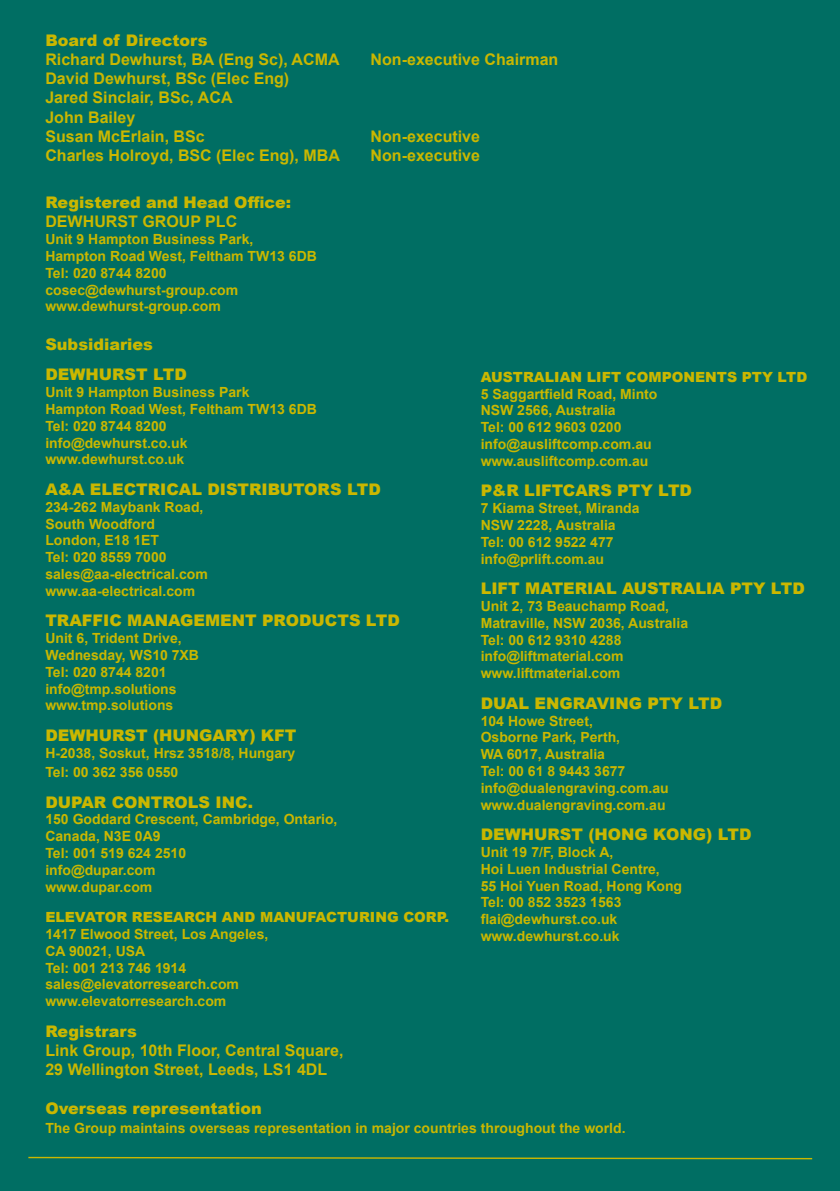
<style>
.page{position:relative;width:840px;height:1191px;background:#fff}
.page>*{position:absolute;margin:0;border:0;box-sizing:border-box;transform-origin:0 0}
.t1{font:900 16px "Arial";color:#cab700}
.t2{font:700 16px "Arial";color:#cab700}
.t3{font:700 14px "Arial";color:#cab700}
.t4{font:900 14px "Arial";color:#cab700}
</style>
<div class="page">
<div style="left:0;top:0;width:839px;height:247px;background:#006e63"></div>
<div style="left:0;top:184px;width:839px;height:264px;background:#006e63"></div>
<div style="left:0;top:400px;width:839px;height:263px;background:#006e63"></div>
<div style="left:0;top:631px;width:839px;height:263px;background:#006e63"></div>
<div style="left:0;top:879px;width:839px;height:263px;background:#006e63"></div>
<div style="left:0;top:944px;width:839px;height:247px;background:#006e63"></div>
<svg style="left:28px;top:1156px;width:785px;height:4px"></svg>
<p class="t1" style="left:45px;top:28px;width:163px">Board of Directors</p>
<p class="t2" style="left:45px;top:50px;width:295px">Richard Dewhurst, BA (Eng Sc), ACMA</p>
<p class="t2" style="left:45px;top:70px;width:245px">David Dewhurst, BSc (Elec Eng)</p>
<p class="t2" style="left:45px;top:89px;width:189px">Jared Sinclair, BSc, ACA</p>
<p class="t2" style="left:45px;top:108px;width:91px">John Bailey</p>
<p class="t2" style="left:45px;top:127px;width:161px">Susan McErlain, BSc</p>
<p class="t2" style="left:45px;top:146px;width:296px">Charles Holroyd, BSC (Elec Eng), MBA</p>
<p class="t2" style="left:370px;top:50px;width:189px">Non-executive Chairman</p>
<p class="t2" style="left:370px;top:127px;width:111px">Non-executive</p>
<p class="t2" style="left:370px;top:146px;width:111px">Non-executive</p>
<p class="t1" style="left:45px;top:191px;width:247px">Registered and Head Office:</p>
<p class="t2" style="left:45px;top:213px;width:193px">DEWHURST GROUP PLC</p>
<p class="t3" style="left:45px;top:232px;width:209px">Unit 9 Hampton Business Park,</p>
<p class="t3" style="left:45px;top:248px;width:273px">Hampton Road West, Feltham TW13 6DB</p>
<p class="t3" style="left:45px;top:265px;width:123px">Tel: 020 8744 8200</p>
<p class="t3" style="left:45px;top:282px;width:194px">cosec@dewhurst-group.com</p>
<p class="t3" style="left:45px;top:299px;width:177px">www.dewhurst-group.com</p>
<p class="t1" style="left:45px;top:332px;width:109px">Subsidiaries</p>
<p class="t1" style="left:45px;top:363px;width:143px">DEWHURST LTD</p>
<p class="t3" style="left:45px;top:384px;width:205px">Unit 9 Hampton Business Park</p>
<p class="t3" style="left:45px;top:401px;width:273px">Hampton Road West, Feltham TW13 6DB</p>
<p class="t3" style="left:45px;top:418px;width:123px">Tel: 020 8744 8200</p>
<p class="t3" style="left:45px;top:435px;width:144px">info@dewhurst.co.uk</p>
<p class="t3" style="left:45px;top:452px;width:140px">www.dewhurst.co.uk</p>
<p class="t1" style="left:45px;top:478px;width:337px">A&amp;A ELECTRICAL DISTRIBUTORS LTD</p>
<p class="t3" style="left:45px;top:499px;width:159px">234-262 Maybank Road,</p>
<p class="t3" style="left:45px;top:516px;width:111px">South Woodford</p>
<p class="t3" style="left:45px;top:533px;width:115px">London, E18 1ET</p>
<p class="t3" style="left:45px;top:549px;width:123px">Tel: 020 8559 7000</p>
<p class="t3" style="left:45px;top:566px;width:164px">sales@aa-electrical.com</p>
<p class="t3" style="left:45px;top:583px;width:151px">www.aa-electrical.com</p>
<p class="t1" style="left:45px;top:609px;width:356px">TRAFFIC MANAGEMENT PRODUCTS LTD</p>
<p class="t3" style="left:45px;top:630px;width:138px">Unit 6, Trident Drive,</p>
<p class="t3" style="left:45px;top:647px;width:155px">Wednesday, WS10 7XB</p>
<p class="t3" style="left:45px;top:664px;width:123px">Tel: 020 8744 8201</p>
<p class="t3" style="left:45px;top:681px;width:133px">info@tmp.solutions</p>
<p class="t3" style="left:45px;top:698px;width:129px">www.tmp.solutions</p>
<p class="t1" style="left:45px;top:723px;width:252px">DEWHURST (HUNGARY) KFT</p>
<p class="t3" style="left:45px;top:745px;width:251px">H-2038, Soskut, Hrsz 3518/8, Hungary</p>
<p class="t3" style="left:45px;top:764px;width:134px">Tel: 00 362 356 0550</p>
<p class="t1" style="left:45px;top:790px;width:209px">DUPAR CONTROLS INC.</p>
<p class="t3" style="left:45px;top:811px;width:293px">150 Goddard Crescent, Cambridge, Ontario,</p>
<p class="t3" style="left:45px;top:828px;width:117px">Canada, N3E 0A9</p>
<p class="t3" style="left:45px;top:845px;width:142px">Tel: 001 519 624 2510</p>
<p class="t3" style="left:45px;top:862px;width:112px">info@dupar.com</p>
<p class="t3" style="left:45px;top:879px;width:108px">www.dupar.com</p>
<p class="t4" style="left:45px;top:907px;width:405px">ELEVATOR RESEARCH AND MANUFACTURING CORP.</p>
<p class="t3" style="left:45px;top:926px;width:224px">1417 Elwood Street, Los Angeles,</p>
<p class="t3" style="left:45px;top:943px;width:101px">CA 90021, USA</p>
<p class="t3" style="left:45px;top:960px;width:142px">Tel: 001 213 746 1914</p>
<p class="t3" style="left:45px;top:976px;width:195px">sales@elevatorresearch.com</p>
<p class="t3" style="left:45px;top:993px;width:182px">www.elevatorresearch.com</p>
<p class="t1" style="left:45px;top:1019px;width:93px">Registrars</p>
<p class="t2" style="left:45px;top:1041px;width:299px">Link Group, 10th Floor, Central Square,</p>
<p class="t2" style="left:45px;top:1060px;width:283px">29 Wellington Street, Leeds, LS1 4DL</p>
<p class="t1" style="left:45px;top:1096px;width:218px">Overseas representation</p>
<p class="t3" style="left:45px;top:1120px;width:581px">The Group maintains overseas representation in major countries throughout the world.</p>
<p class="t4" style="left:480px;top:366px;width:328px">AUSTRALIAN LIFT COMPONENTS PTY LTD</p>
<p class="t3" style="left:480px;top:386px;width:178px">5 Saggartfield Road, Minto</p>
<p class="t3" style="left:480px;top:403px;width:136px">NSW 2566, Australia</p>
<p class="t3" style="left:480px;top:419px;width:142px">Tel: 00 612 9603 0200</p>
<p class="t3" style="left:480px;top:436px;width:172px">info@ausliftcomp.com.au</p>
<p class="t3" style="left:480px;top:453px;width:169px">www.ausliftcomp.com.au</p>
<p class="t1" style="left:480px;top:479px;width:213px">P&amp;R LIFTCARS PTY LTD</p>
<p class="t3" style="left:480px;top:500px;width:160px">7 Kiama Street, Miranda</p>
<p class="t3" style="left:480px;top:517px;width:136px">NSW 2228, Australia</p>
<p class="t3" style="left:480px;top:534px;width:134px">Tel: 00 612 9522 477</p>
<p class="t3" style="left:480px;top:551px;width:125px">info@prlift.com.au</p>
<p class="t1" style="left:480px;top:577px;width:325px">LIFT MATERIAL AUSTRALIA PTY LTD</p>
<p class="t3" style="left:480px;top:598px;width:190px">Unit 2, 73 Beauchamp Road,</p>
<p class="t3" style="left:480px;top:615px;width:209px">Matraville, NSW 2036, Australia</p>
<p class="t3" style="left:480px;top:632px;width:142px">Tel: 00 612 9310 4288</p>
<p class="t3" style="left:480px;top:648px;width:144px">info@liftmaterial.com</p>
<p class="t3" style="left:480px;top:665px;width:141px">www.liftmaterial.com</p>
<p class="t1" style="left:480px;top:691px;width:243px">DUAL ENGRAVING PTY LTD</p>
<p class="t3" style="left:480px;top:713px;width:114px">104 Howe Street,</p>
<p class="t3" style="left:480px;top:729px;width:141px">Osborne Park, Perth,</p>
<p class="t3" style="left:480px;top:746px;width:126px">WA 6017, Australia</p>
<p class="t3" style="left:480px;top:763px;width:146px">Tel: 00 61 8 9443 3677</p>
<p class="t3" style="left:480px;top:780px;width:189px">info@dualengraving.com.au</p>
<p class="t3" style="left:480px;top:797px;width:186px">www.dualengraving.com.au</p>
<p class="t1" style="left:480px;top:822px;width:272px">DEWHURST (HONG KONG) LTD</p>
<p class="t3" style="left:480px;top:844px;width:134px">Unit 19 7/F, Block A,</p>
<p class="t3" style="left:480px;top:861px;width:180px">Hoi Luen Industrial Centre,</p>
<p class="t3" style="left:480px;top:878px;width:203px">55 Hoi Yuen Road, Hong Kong</p>
<p class="t3" style="left:480px;top:894px;width:142px">Tel: 00 852 3523 1563</p>
<p class="t3" style="left:480px;top:911px;width:138px">flai@dewhurst.co.uk</p>
<p class="t3" style="left:480px;top:928px;width:140px">www.dewhurst.co.uk</p>
</div>
